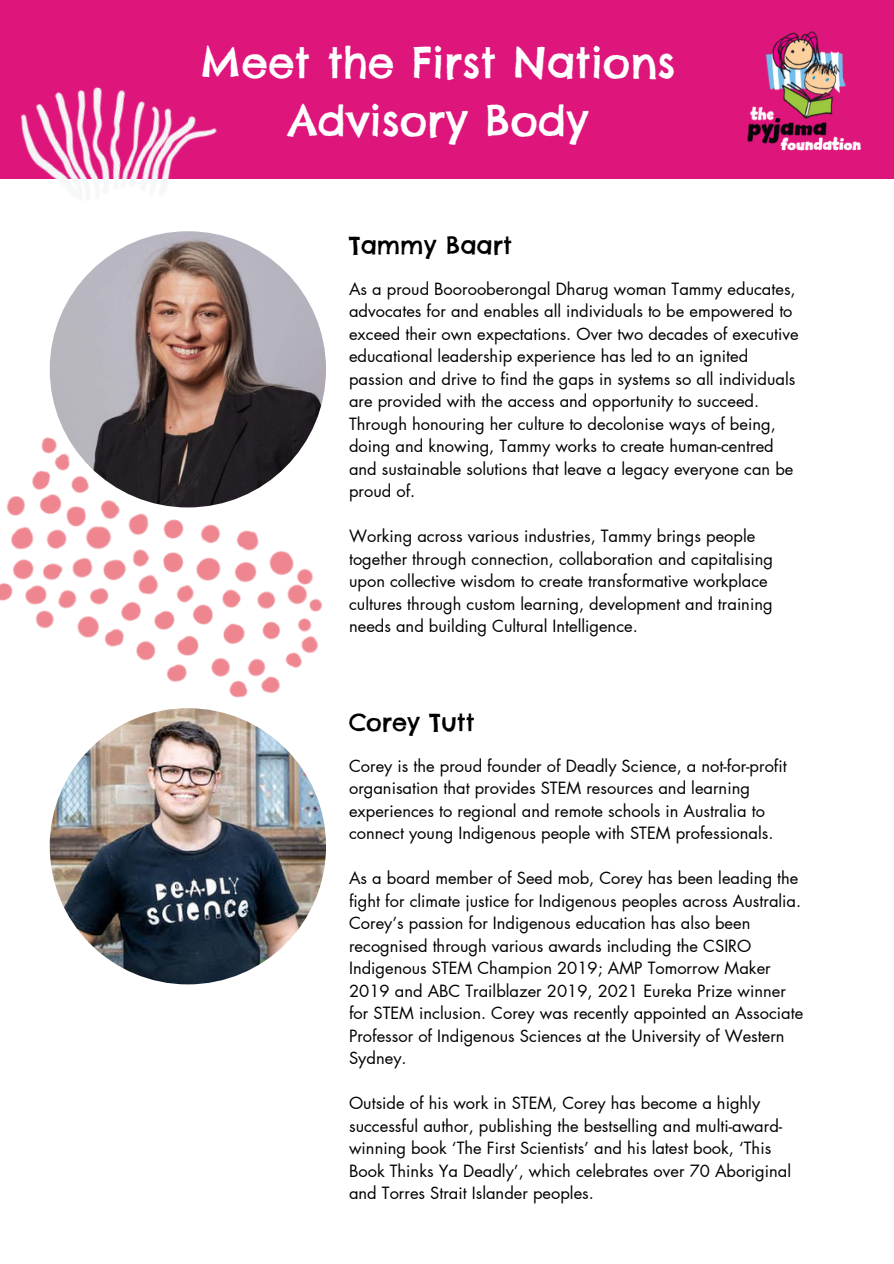
<style>
.page{position:relative;width:894px;height:1264px;background:#fff}
.page>*{position:absolute;margin:0;border:0;box-sizing:border-box;transform-origin:0 0}
.t1{font:42.45px/58.7px "Chelsea Market";color:#fff;text-align:center}
.t2{font:24px "Chelsea Market";color:#000}
.t3{font:16.5px/22.5px "Futura LT Pro";color:#000}
</style>
<div class="page">
<div style="left:0;top:0;width:893px;height:179px;background:#de167c"></div>
<img style="left:747px;top:31px;width:114px;height:120px">
<img style="left:50px;top:231px;width:276px;height:276px;border-radius:50%">
<img style="left:50px;top:708px;width:276px;height:276px;border-radius:50%">
<img style="left:0;top:281px;width:326px;height:620px">
<img style="left:20px;top:87px;width:226px;height:172px">
<h2 class="t1" style="left:200px;top:33px;width:476px">Meet the First Nations<br>Advisory Body</h2>
<p class="t2" style="left:349px;top:229px;width:164px">Tammy Baart</p>
<p class="t3" style="left:349px;top:278px;width:451px">As a proud Boorooberongal Dharug woman Tammy educates, advocates for and enables all individuals to be empowered to exceed their own expectations. Over two decades of executive educational leadership experience has led to an ignited passion and drive to find the gaps in systems so all individuals are provided with the access and opportunity to succeed.<br>Through honouring her culture to decolonise ways of being, doing and knowing, Tammy works to create human-centred and sustainable solutions that leave a legacy everyone can be proud of.</p>
<p class="t3" style="left:349px;top:525px;width:425px">Working across various industries, Tammy brings people together through connection, collaboration and capitalising upon collective wisdom to create transformative workplace cultures through custom learning, development and training needs and building Cultural Intelligence.</p>
<p class="t2" style="left:349px;top:706px;width:127px">Corey Tutt</p>
<p class="t3" style="left:349px;top:755px;width:439px">Corey is the proud founder of Deadly Science, a not-for-profit organisation that provides STEM resources and learning experiences to regional and remote schools in Australia to connect young Indigenous people with STEM professionals.</p>
<h2 class="t3" style="left:349px;top:867px;width:455px">As a board member of Seed mob, Corey has been leading the fight for climate justice for Indigenous peoples across Australia.<br>Corey’s passion for Indigenous education has also been recognised through various awards including the CSIRO Indigenous STEM Champion 2019; AMP Tomorrow Maker 2019 and ABC Trailblazer 2019, 2021 Eureka Prize winner for STEM inclusion. Corey was recently appointed an Associate Professor of Indigenous Sciences at the University of Western Sydney.</h2>
<p class="t3" style="left:349px;top:1092px;width:443px">Outside of his work in STEM, Corey has become a highly successful author, publishing the bestselling and multi-award&shy;winning book ‘The First Scientists’ and his latest book, ‘This Book Thinks Ya Deadly’, which celebrates over 70 Aboriginal and Torres Strait Islander peoples.</p>
</div>
